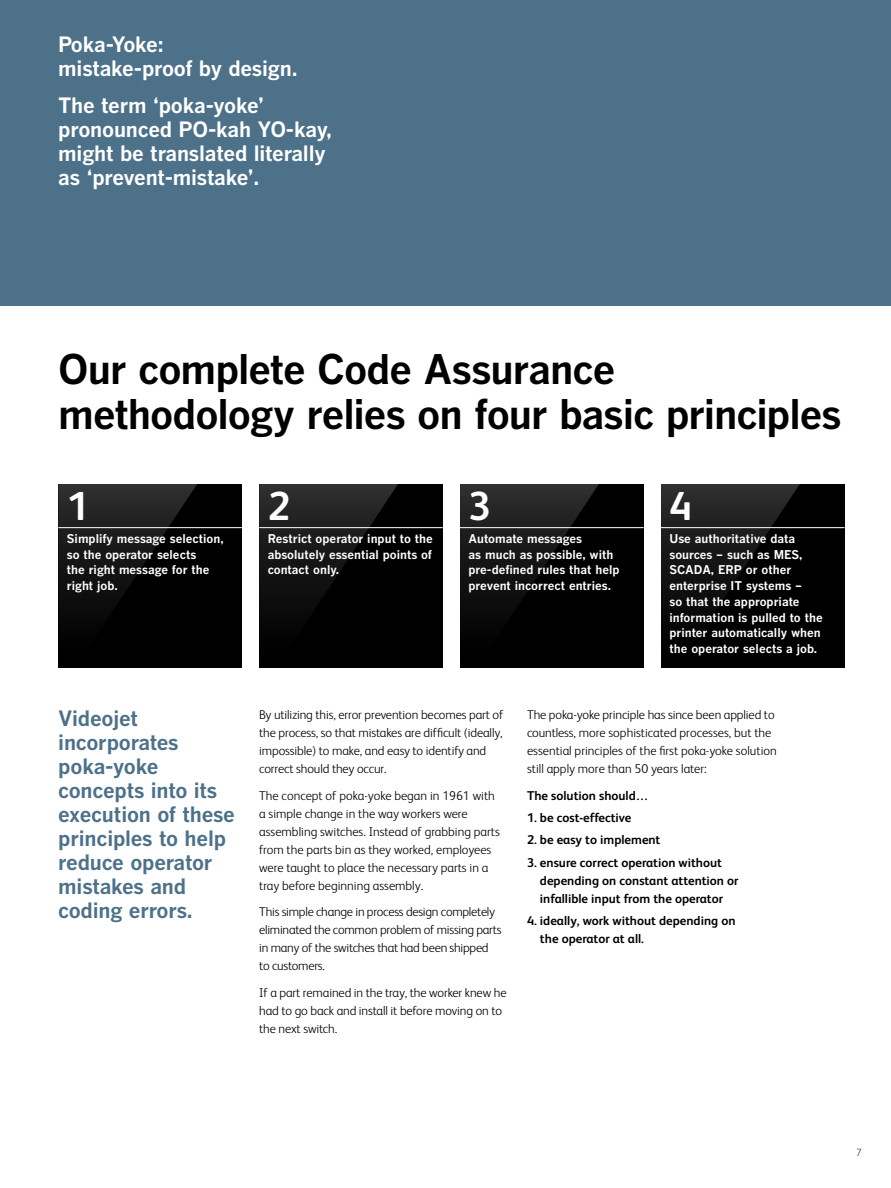
<style>
.page{position:relative;width:891px;height:1188px;background:#fff}
.page>*{position:absolute;margin:0;border:0;box-sizing:border-box;transform-origin:0 0}
.t1{font:40.5px/45px "Benton Got Bol";letter-spacing:-.025em;color:#000}
.t2{font:700 40.5px "FS Albert";color:#fff}
.t3{font:21px/24px "Benton Got Bol";letter-spacing:-.01em;color:#fff}
.t4{font:21px/24px "Benton Got Bol";letter-spacing:-.01em;color:#4c7189}
.t5{font:300 12.75px/18px "FS Albert";letter-spacing:-.01em;color:#000}
.t6{font:700 12.75px/18px "FS Albert";color:#000}
.t7{font:12px/15.8px "Benton Got Bol";color:#fff}
.t8{font:300 10.5px "FS Albert";color:#414042}
</style>
<div class="page">
<div style="left:0;top:0;width:891px;height:306px;background:#4c7189"></div>
<div style="left:58px;top:484px;width:184px;height:183px;background:#000"></div>
<div style="left:259px;top:484px;width:184px;height:183px;background:#000"></div>
<div style="left:460px;top:484px;width:184px;height:183px;background:#000"></div>
<div style="left:661px;top:484px;width:184px;height:183px;background:#000"></div>
<svg style="left:58px;top:484px;width:139px;height:128px"></svg>
<svg style="left:259px;top:484px;width:139px;height:128px"></svg>
<svg style="left:460px;top:484px;width:139px;height:128px"></svg>
<svg style="left:661px;top:484px;width:139px;height:128px"></svg>
<hr style="left:58px;top:527px;width:184px;height:1px;background:#fff">
<hr style="left:259px;top:527px;width:184px;height:1px;background:#fff">
<hr style="left:460px;top:527px;width:184px;height:1px;background:#fff">
<hr style="left:661px;top:527px;width:184px;height:1px;background:#fff">
<h2 class="t3" style="left:58px;top:32px;width:241px">Poka-Yoke: mistake-proof by design.</h2>
<h2 class="t3" style="left:58px;top:93px;width:275px">The term ‘poka-yoke’ pronounced PO-kah YO-kay, might be translated literally as ‘prevent-mistake’.</h2>
<h1 class="t1" style="left:58px;top:346px;width:785px">Our complete Code Assurance methodology relies on four basic principles</h1>
<h1 class="t2" style="left:67px;top:483px;width:24px">1</h1>
<p class="t7" style="left:67px;top:530px;width:158px">Simplify message selection, so the operator selects<br>the right message for the right job.</p>
<h2 class="t4" style="left:58px;top:706px;width:178px">Videojet incorporates poka-yoke concepts into its execution of these principles to help reduce operator mistakes and coding errors.</h2>
<h1 class="t2" style="left:268px;top:483px;width:24px">2</h1>
<p class="t7" style="left:268px;top:530px;width:167px;text-align:justify">Restrict operator input to the absolutely essential points of contact only.</p>
<h1 class="t2" style="left:469px;top:483px;width:24px">3</h1>
<p class="t7" style="left:469px;top:530px;width:152px">Automate messages<br>as much as possible, with pre-defined rules that help prevent incorrect entries.</p>
<h1 class="t2" style="left:669px;top:483px;width:24px">4</h1>
<p class="t7" style="left:669px;top:530px;width:155px">Use authoritative data sources – such as MES,<br>SCADA, ERP or other enterprise IT systems –<br>so that the appropriate information is pulled to the printer automatically when the operator selects a job.</p>
<p class="t5" style="left:259px;top:706px;width:246px">By utilizing this, error prevention becomes part of the process, so that mistakes are difficult (ideally, impossible) to make, and easy to identify and correct should they occur.</p>
<p class="t5" style="left:259px;top:786px;width:242px">The concept of poka-yoke began in 1961 with a simple change in the way workers were assembling switches. Instead of grabbing parts from the parts bin as they worked, employees were taught to place the necessary parts in a tray before beginning assembly.</p>
<p class="t5" style="left:259px;top:903px;width:244px">This simple change in process design completely eliminated the common problem of missing parts in many of the switches that had been shipped to customers.</p>
<p class="t5" style="left:259px;top:984px;width:249px">If a part remained in the tray, the worker knew he had to go back and install it before moving on to the next switch.</p>
<p class="t5" style="left:527px;top:706px;width:251px">The poka-yoke principle has since been applied to countless, more sophisticated processes, but the essential principles of the first poka-yoke solution still apply more than 50 years later:</p>
<p class="t6" style="left:527px;top:786px;width:123px">The solution should…</p>
<p class="t6" style="left:527px;top:809px;width:106px">1. be cost-effective</p>
<p class="t6" style="left:527px;top:831px;width:135px">2. be easy to implement</p>
<p class="t6" style="left:540px;top:853px;width:200px;text-indent:-13px">3. ensure correct operation without depending on constant attention or infallible input from the operator</p>
<p class="t6" style="left:540px;top:911px;width:197px;text-indent:-13px">4. ideally, work without depending on the operator at all.</p>
<p class="t8" style="left:856px;top:1147px;width:7px">7</p>
</div>
